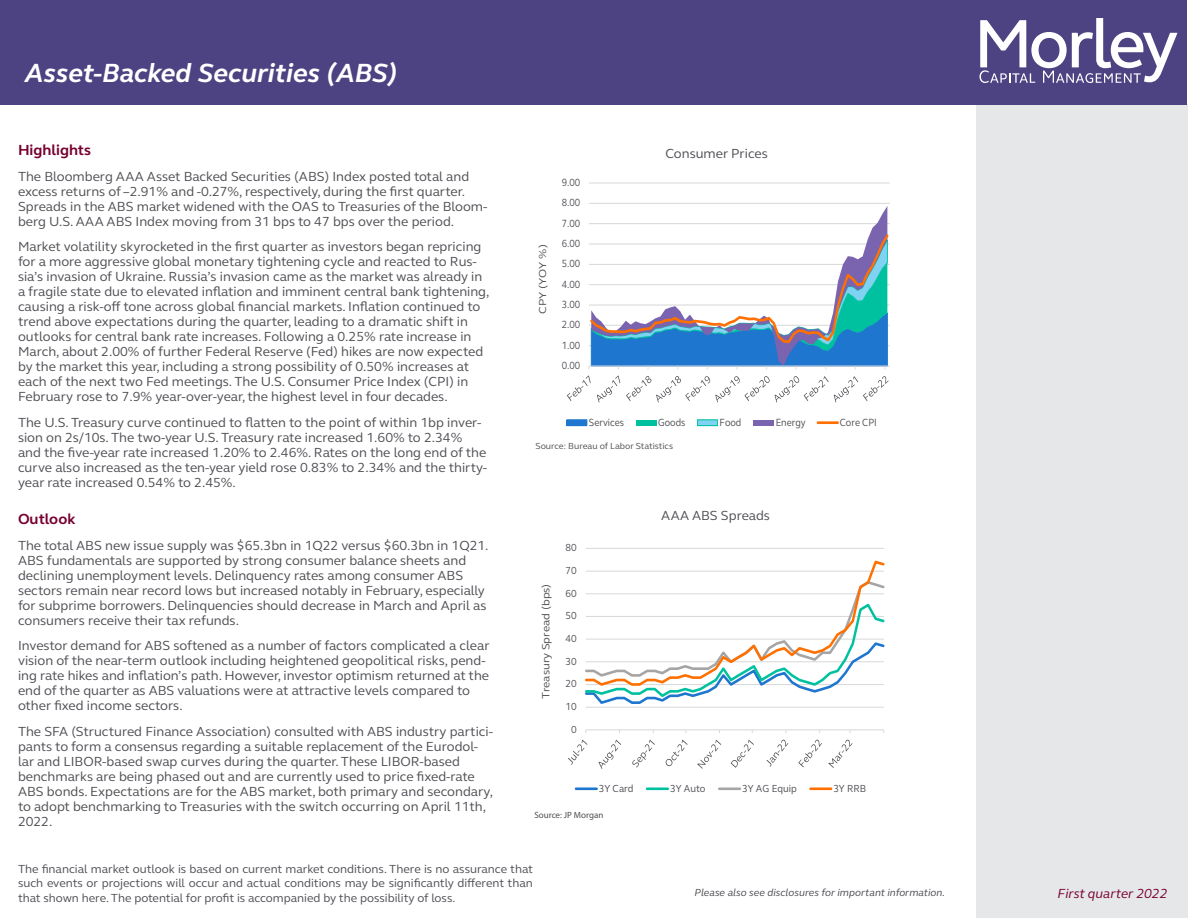
<style>
.page{position:relative;width:1188px;height:918px;background:#fff}
.page>*{position:absolute;margin:0;border:0;box-sizing:border-box;transform-origin:0 0}
.t1{font:italic 700 27px "FS Elliot Pro";color:#fff}
.Highlights_and_Outlo{font:700 15px "FS Elliot Pro";color:#76002f}
.Highlights_and_Outlo-2{font:13.5px/15px "FS Elliot Pro";color:#4d4e53}
.t2{font:italic 13.5px "FS Elliot Pro";color:#76002f}
.t3{font:12px/14.4px "FS Elliot Pro";color:#4d4e53;text-align:justify}
.t4{font:10.8px "FS Elliot Pro";letter-spacing:.005em;color:#4d4e53;scale:1.08 1}
.t5{font:10.65px "FS Elliot Pro";letter-spacing:-.005em;color:#4d4e53;scale:.88 1}
.t6{font:italic 10.5px "FS Elliot Pro";color:#4d4e53}
.t7{font:10.5px "FS Elliot Pro";letter-spacing:-.005em;color:#4d4e53;scale:.93 1}
.t8{font:10.35px "FS Elliot Pro";letter-spacing:.005em;color:#4d4e53;scale:1.14 1}
.t9{font:9px "FS Elliot Pro";color:#4d4e53}
.t10{font:9px "Myriad Pro";color:#4d4e53}
</style>
<div class="page">
<hr style="left:586px;top:707px;width:298px;height:1px;background:#d9d9d9">
<hr style="left:586px;top:548px;width:298px;height:1px;background:#d9d9d9">
<hr style="left:586px;top:729px;width:298px;height:1px;background:#d9d9d9">
<svg style="left:586px;top:560px;width:299px;height:144px"></svg>
<svg style="left:568px;top:740px;width:20px;height:25px"></svg>
<svg style="left:599px;top:740px;width:22px;height:29px"></svg>
<svg style="left:632px;top:740px;width:23px;height:27px"></svg>
<svg style="left:666px;top:740px;width:22px;height:26px"></svg>
<svg style="left:697px;top:740px;width:24px;height:29px"></svg>
<svg style="left:731px;top:740px;width:23px;height:28px"></svg>
<svg style="left:767px;top:740px;width:21px;height:27px"></svg>
<svg style="left:798px;top:740px;width:24px;height:27px"></svg>
<svg style="left:828px;top:740px;width:25px;height:28px"></svg>
<hr style="left:576px;top:788px;width:21px;height:2px;background:#1e76cf">
<hr style="left:647px;top:788px;width:21px;height:2px;background:#00c19f">
<hr style="left:719px;top:788px;width:21px;height:2px;background:#a5a5a5">
<hr style="left:810px;top:788px;width:21px;height:2px;background:#ff7000">
<div style="left:976px;top:105px;width:211px;height:813px;background:#e6e7e8"></div>
<div style="left:1px;top:0;width:1186px;height:105px;background:#4d4282"></div>
<svg style="left:980px;top:18px;width:197px;height:65px"></svg>
<hr style="left:589px;top:223px;width:301px;height:1px;background:#d9d9d9">
<hr style="left:589px;top:203px;width:301px;height:1px;background:#d9d9d9">
<hr style="left:589px;top:183px;width:301px;height:1px;background:#d9d9d9">
<svg style="left:870px;top:207px;width:17px;height:25px"></svg>
<svg style="left:588px;top:232px;width:302px;height:137px"></svg>
<svg style="left:567px;top:375px;width:24px;height:26px"></svg>
<svg style="left:597px;top:375px;width:23px;height:28px"></svg>
<svg style="left:626px;top:376px;width:263px;height:27px"></svg>
<div style="left:567px;top:420px;width:20px;height:6px;background:#1e76cf"></div>
<div style="left:566px;top:419px;width:21px;height:7px;border:1px solid #1e76cf"></div>
<div style="left:636px;top:420px;width:20px;height:6px;background:#00c19f"></div>
<div style="left:697px;top:420px;width:20px;height:6px;background:#80d2f2"></div>
<div style="left:697px;top:419px;width:21px;height:7px;border:1px solid #00c19f"></div>
<div style="left:754px;top:420px;width:20px;height:6px;background:#7a64b0"></div>
<hr style="left:818px;top:421px;width:20px;height:3px;background:#ff7000">
<p class="t1" style="left:25px;top:55px;width:374px">Asset-Backed Securities (ABS)</p>
<p class="Highlights_and_Outlo" style="left:18px;top:140px;width:75px">Highlights</p>
<p class="Highlights_and_Outlo-2" style="left:18px;top:168px;width:471px">The Bloomberg AAA Asset Backed Securities (ABS) Index posted total and excess returns of –2.91% and -0.27%, respectively, during the first quarter.<br>Spreads in the ABS market widened with the OAS to Treasuries of the Bloom&shy;berg U.S. AAA ABS Index moving from 31 bps to 47 bps over the period.</p>
<p class="Highlights_and_Outlo-2" style="left:18px;top:239px;width:473px">Market volatility skyrocketed in the first quarter as investors began repricing for a more aggressive global monetary tightening cycle and reacted to Rus&shy;sia’s invasion of Ukraine. Russia’s invasion came as the market was already in a fragile state due to elevated inflation and imminent central bank tightening, causing a risk-off tone across global financial markets. Inflation continued to trend above expectations during the quarter, leading to a dramatic shift in outlooks for central bank rate increases. Following a 0.25% rate increase in March, about 2.00% of further Federal Reserve (Fed) hikes are now expected by the market this year, including a strong possibility of 0.50% increases at each of the next two Fed meetings. The U.S. Consumer Price Index (CPI) in February rose to 7.9% year-over-year, the highest level in four decades.</p>
<p class="Highlights_and_Outlo-2" style="left:18px;top:414px;width:471px">The U.S. Treasury curve continued to flatten to the point of within 1bp inver&shy;sion on 2s/10s. The two-year U.S. Treasury rate increased 1.60% to 2.34% and the five-year rate increased 1.20% to 2.46%. Rates on the long end of the curve also increased as the ten-year yield rose 0.83% to 2.34% and the thirty&shy;year rate increased 0.54% to 2.45%.</p>
<p class="Highlights_and_Outlo" style="left:18px;top:509px;width:59px">Outlook</p>
<p class="Highlights_and_Outlo-2" style="left:18px;top:537px;width:472px">The total ABS new issue supply was $65.3bn in 1Q22 versus $60.3bn in 1Q21.<br>ABS fundamentals are supported by strong consumer balance sheets and declining unemployment levels. Delinquency rates among consumer ABS sectors remain near record lows but increased notably in February, especially for subprime borrowers. Delinquencies should decrease in March and April as consumers receive their tax refunds.</p>
<p class="Highlights_and_Outlo-2" style="left:18px;top:638px;width:473px">Investor demand for ABS softened as a number of factors complicated a clear vision of the near-term outlook including heightened geopolitical risks, pend&shy;ing rate hikes and inflation’s path. However, investor optimism returned at the end of the quarter as ABS valuations were at attractive levels compared to other fixed income sectors.</p>
<p class="Highlights_and_Outlo-2" style="left:18px;top:723px;width:477px">The SFA (Structured Finance Association) consulted with ABS industry partici&shy;pants to form a consensus regarding a suitable replacement of the Eurodol&shy;lar and LIBOR-based swap curves during the quarter. These LIBOR-based benchmarks are being phased out and are currently used to price fixed-rate ABS bonds. Expectations are for the ABS market, both primary and secondary, to adopt benchmarking to Treasuries with the switch occurring on April 11th, 2022.</p>
<p class="t8" style="left:536px;top:314px;width:62px;rotate:-90deg">CPY (YOY %)</p>
<p class="t5" style="left:562px;top:175px;width:23px">9.00</p>
<p class="t5" style="left:562px;top:196px;width:23px">8.00</p>
<p class="t5" style="left:562px;top:216px;width:23px">7.00</p>
<p class="t5" style="left:562px;top:236px;width:23px">6.00</p>
<p class="t5" style="left:562px;top:257px;width:23px">5.00</p>
<p class="t5" style="left:562px;top:277px;width:23px">4.00</p>
<p class="t5" style="left:562px;top:297px;width:23px">3.00</p>
<p class="t5" style="left:562px;top:318px;width:23px">2.00</p>
<p class="t5" style="left:562px;top:338px;width:23px">1.00</p>
<p class="t5" style="left:562px;top:358px;width:23px">0.00</p>
<p class="Highlights_and_Outlo-2" style="left:665px;top:146px;width:104px">Consumer Prices</p>
<p class="t5" style="left:589px;top:415px;width:41px">Services</p>
<p class="t5" style="left:658px;top:415px;width:32px">Goods</p>
<p class="t5" style="left:720px;top:415px;width:26px">Food</p>
<p class="t5" style="left:776px;top:415px;width:36px">Energy</p>
<p class="t5" style="left:840px;top:415px;width:43px">Core CPI</p>
<p class="t9" style="left:536px;top:440px;width:139px">Source: Bureau of Labor Statistics</p>
<p class="t4" style="left:539px;top:699px;width:109px;rotate:-90deg">Treasury Spread (bps)</p>
<p class="t7" style="left:566px;top:541px;width:14px">80</p>
<p class="t7" style="left:566px;top:563px;width:14px">70</p>
<p class="t7" style="left:566px;top:586px;width:14px">60</p>
<p class="t7" style="left:566px;top:609px;width:14px">50</p>
<p class="t7" style="left:566px;top:631px;width:14px">40</p>
<p class="t7" style="left:566px;top:654px;width:14px">30</p>
<p class="t7" style="left:566px;top:677px;width:14px">20</p>
<p class="t7" style="left:566px;top:699px;width:14px">10</p>
<p class="t7" style="left:571px;top:722px;width:8px">0</p>
<p class="Highlights_and_Outlo-2" style="left:661px;top:507px;width:110px">AAA ABS Spreads</p>
<p class="t7" style="left:599px;top:781px;width:39px">3Y Card</p>
<p class="t7" style="left:670px;top:781px;width:40px">3Y Auto</p>
<p class="t7" style="left:742px;top:781px;width:60px">3Y AG Equip</p>
<p class="t7" style="left:833px;top:781px;width:37px">3Y RRB</p>
<p class="t10" style="left:534px;top:810px;width:70px">Source: JP Morgan</p>
<p class="t3" style="left:18px;top:861px;width:517px">The financial market outlook is based on current market conditions. There is no assurance that such events or projections will occur and actual conditions may be significantly different than that shown here. The potential for profit is accompanied by the possibility of loss.</p>
<p class="t6" style="left:695px;top:885px;width:252px">Please also see disclosures for important information.</p>
<p class="t2" style="left:1058px;top:885px;width:111px">First quarter 2022</p>
</div>
